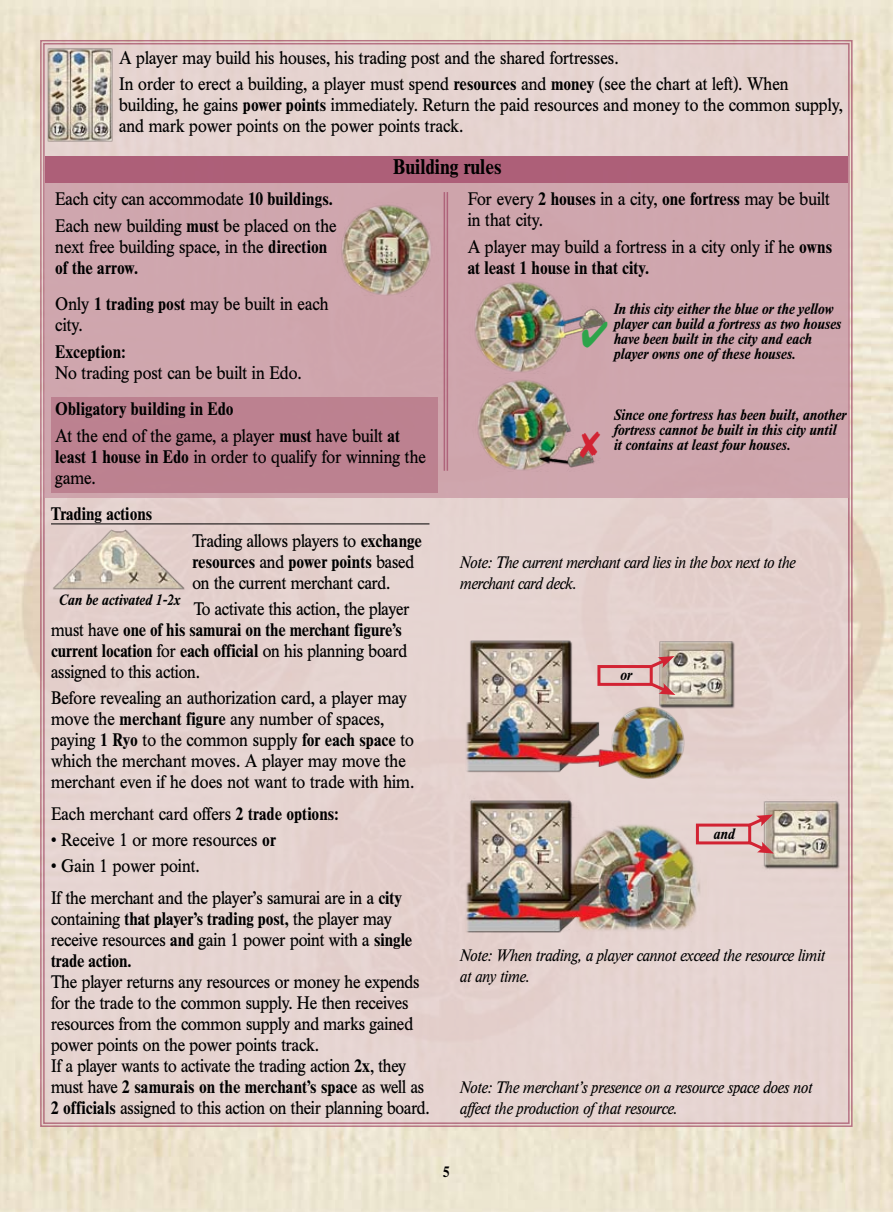
<style>
.page{position:relative;width:893px;height:1212px;background:#fff}
.page>*{position:absolute;margin:0;border:0;box-sizing:border-box;transform-origin:0 0}
.t1{font:700 21px "Times BQ";color:#000;scale:.9 1}
.t2{font:18px/21px "Times BQ";color:#000;scale:.9 1}
.t3{font:18px/21px "Times BQ";color:#000;scale:.89 1}
.t4{font:700 18px "Times BQ";color:#000;scale:.9 1}
.t5{font:italic 16.5px/21px "Times BQ";color:#000;scale:.9 1}
.t6{font:italic 700 15px/15px "Times BQ";color:#000;scale:.9 1}
.t7{font:700 15px "Times BQ";color:#000;scale:.9 1}
.s1{font-weight:700}
</style>
<div class="page">
<div style="left:39px;top:39px;width:814px;height:1089px;background:#e5d3d0"></div>
<div style="left:45px;top:156px;width:803px;height:342px;background:#cfa6ae"></div>
<div style="left:51px;top:397px;width:387px;height:96px;background:#bc8190"></div>
<div style="left:45px;top:156px;width:803px;height:26px;background:#ad5f78"></div>
<img style="left:458px;top:795px;width:386px;height:145px">
<img style="left:341px;top:202px;width:103px;height:94px">
<img style="left:474px;top:282px;width:132px;height:90px">
<img style="left:477px;top:380px;width:118px;height:90px">
<img style="left:45px;top:44px;width:74px;height:100px">
<div style="left:696px;top:823px;width:55px;height:21px;border:3px solid #d22333"></div>
<hr style="left:444px;top:192px;width:1px;height:279px;background:#a24866">
<hr style="left:447px;top:192px;width:1px;height:279px;background:#a24866">
<img style="left:51px;top:513px;width:135px;height:79px">
<img style="left:458px;top:627px;width:386px;height:168px">
<svg style="left:646px;top:656px;width:29px;height:15px"></svg>
<svg style="left:744px;top:814px;width:29px;height:16px"></svg>
<svg style="left:647px;top:680px;width:28px;height:15px"></svg>
<svg style="left:745px;top:838px;width:29px;height:15px"></svg>
<hr style="left:51px;top:523px;width:378px;height:1px;background:#000">
<svg style="left:580px;top:431px;width:15px;height:27px"></svg>
<svg style="left:582px;top:321px;width:24px;height:26px"></svg>
<p class="t2" style="left:119px;top:44px;width:745px;line-height:26.2px">A player may build his houses, his trading post and the shared fortresses.<br>In order to erect a building, a player must spend <span class="s1">resources</span> and <span class="s1">money</span> (see the chart at left). When</p>
<p class="t2" style="left:119px;top:94px;width:806px">building, he gains <span class="s1">power points</span> immediately. Return the paid resources and money to the common supply, and mark power points on the power points track.</p>
<p class="t1" style="left:393px;top:154px;width:122px">Building rules</p>
<p class="t2" style="left:55px;top:186px;width:314px;line-height:26.2px">Each city can accommodate <span class="s1">10 buildings.<br></span>Each new building <span class="s1">must</span> be placed on the</p>
<p class="t2" style="left:55px;top:236px;width:304px">next free building space, in the <span class="s1">direction of the arrow.</span></p>
<p class="t2" style="left:55px;top:294px;width:305px">Only <span class="s1">1 trading post</span> may be built in each city.</p>
<p class="t4" style="left:55px;top:341px;width:80px">Exception:</p>
<p class="t2" style="left:55px;top:362px;width:275px">No trading post can be built in Edo.</p>
<p class="t2" style="left:55px;top:396px;width:384px;line-height:26.2px"><span class="s1">Obligatory building in Edo<br></span>At the end of the game, a player <span class="s1">must</span> have built <span class="s1">at</span></p>
<p class="t2" style="left:55px;top:446px;width:413px"><span class="s1">least 1 house in Edo</span> in order to qualify for winning the game.</p>
<p class="t4" style="left:51px;top:503px;width:114px">Trading actions</p>
<p class="t3" style="left:192px;top:530px;width:259px">Trading allows players to <span class="s1">exchange resources</span> and <span class="s1">power points</span> based on the current merchant card.</p>
<p class="t3" style="left:51px;top:598px;width:404px;text-indent:143px">To activate this action, the player must have <span class="s1">one of his samurai on the merchant figure’s current location</span> for <span class="s1">each official</span> on his planning board assigned to this action.</p>
<p class="t2" style="left:51px;top:687px;width:405px">Before revealing an authorization card, a player may move the <span class="s1">merchant figure</span> any number of spaces, paying <span class="s1">1 Ryo</span> to the common supply <span class="s1">for each space</span> to which the merchant moves. A player may move the merchant even if he does not want to trade with him.</p>
<p class="t2" style="left:51px;top:803px;width:321px">Each merchant card offers <span class="s1">2 trade options:</span></p>
<p class="t2" style="left:51px;top:829px;width:251px">• Receive 1 or more resources <span class="s1">or</span></p>
<p class="t2" style="left:51px;top:850px;width:391px;line-height:31.5px">• Gain 1 power point.<br>If the merchant and the player’s samurai are in a <span class="s1">city</span></p>
<p class="t2" style="left:51px;top:908px;width:403px">containing <span class="s1">that player’s trading post,</span> the player may receive resources <span class="s1">and</span> gain 1 power point with a <span class="s1">single trade action.</span></p>
<p class="t2" style="left:51px;top:971px;width:422px">The player returns any resources or money he expends for the trade to the common supply. He then receives resources from the common supply and marks gained power points on the power points track.<br>If a player wants to activate the trading action <span class="s1">2x</span>, they must have <span class="s1">2 samurais on the merchant’s space</span> as well as <span class="s1">2 officials</span> assigned to this action on their planning board.</p>
<p class="t6" style="left:58px;top:592px;width:137px">Can be activated 1-2x</p>
<p class="t2" style="left:468px;top:189px;width:404px">For every <span class="s1">2 houses</span> in a city, <span class="s1">one fortress</span> may be built in that city.</p>
<p class="t2" style="left:468px;top:236px;width:406px">A player may build a fortress in a city only if he <span class="s1">owns at least 1 house in that city.</span></p>
<p class="t6" style="left:613px;top:302px;width:254px">In this city either the blue or the yellow player can build a fortress as two houses have been built in the city and each player owns one of these houses.</p>
<p class="t6" style="left:613px;top:407px;width:260px">Since one fortress has been built, another fortress cannot be built in this city until it contains at least four houses.</p>
<p class="t5" style="left:459px;top:552px;width:374px">Note: The current merchant card lies in the box next to the merchant card deck.</p>
<p class="t6" style="left:620px;top:668px;width:15px">or</p>
<p class="t6" style="left:713px;top:826px;width:25px">and</p>
<p class="t5" style="left:459px;top:945px;width:407px">Note: When trading, a player cannot exceed the resource limit at any time.</p>
<p class="t5" style="left:459px;top:1077px;width:393px">Note: The merchant’s presence on a resource space does not affect the production of that resource.</p>
<p class="t7" style="left:443px;top:1162px;width:9px">5</p>
</div>
